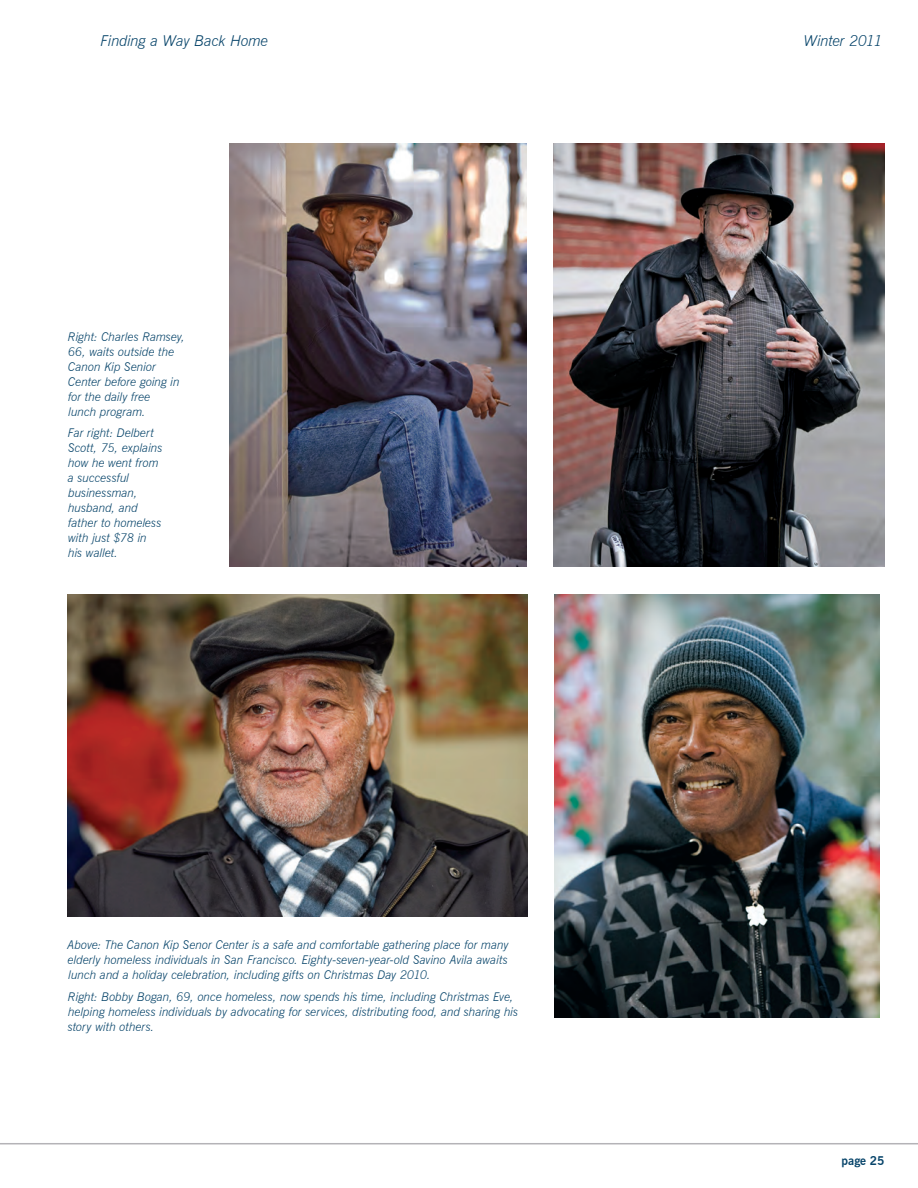
<style>
.page{position:relative;width:918px;height:1188px;background:#fff}
.page>*{position:absolute;margin:0;border:0;box-sizing:border-box;transform-origin:0 0}
.date_header{font:italic 300 15px "News Gothic BT";letter-spacing:-.015em;color:#07446a}
.t1{font:italic 300 12px/15px "News Gothic BT";color:#07446a}
.t2{font:700 12px "News Gothic BT";color:#07446a}
</style>
<div class="page">
<hr style="left:0;top:1143px;width:918px;height:1px;background:#b4b3b7">
<img style="left:68px;top:594px;width:460px;height:322px">
<img style="left:555px;top:594px;width:325px;height:424px">
<img style="left:230px;top:143px;width:296px;height:424px">
<img style="left:553px;top:143px;width:332px;height:424px">
<p class="date_header" style="left:101px;top:32px;width:169px">Finding a Way Back Home</p>
<p class="t1" style="left:68px;top:329px;width:119px">Right: Charles Ramsey,<br>66, waits outside the<br>Canon Kip Senior<br>Center before going in for the daily free<br>lunch program.</p>
<p class="t1" style="left:68px;top:425px;width:96px">Far right: Delbert<br>Scott, 75, explains how he went from a successful businessman, husband, and father to homeless with just $78 in his wallet.</p>
<p class="t1" style="left:67px;top:938px;width:443px;text-align:justify">Above: The Canon Kip Senor Center is a safe and comfortable gathering place for many elderly homeless individuals in San Francisco. Eighty-seven-year-old Savino Avila awaits lunch and a holiday celebration, including gifts on Christmas Day 2010.</p>
<p class="t1" style="left:68px;top:989px;width:452px">Right: Bobby Bogan, 69, once homeless, now spends his time, including Christmas Eve, helping homeless individuals by advocating for services, distributing food, and sharing his story with others.</p>
<p class="date_header" style="left:804px;top:32px;width:80px">Winter 2011</p>
<p class="t2" style="left:842px;top:1154px;width:44px">page 25</p>
</div>
